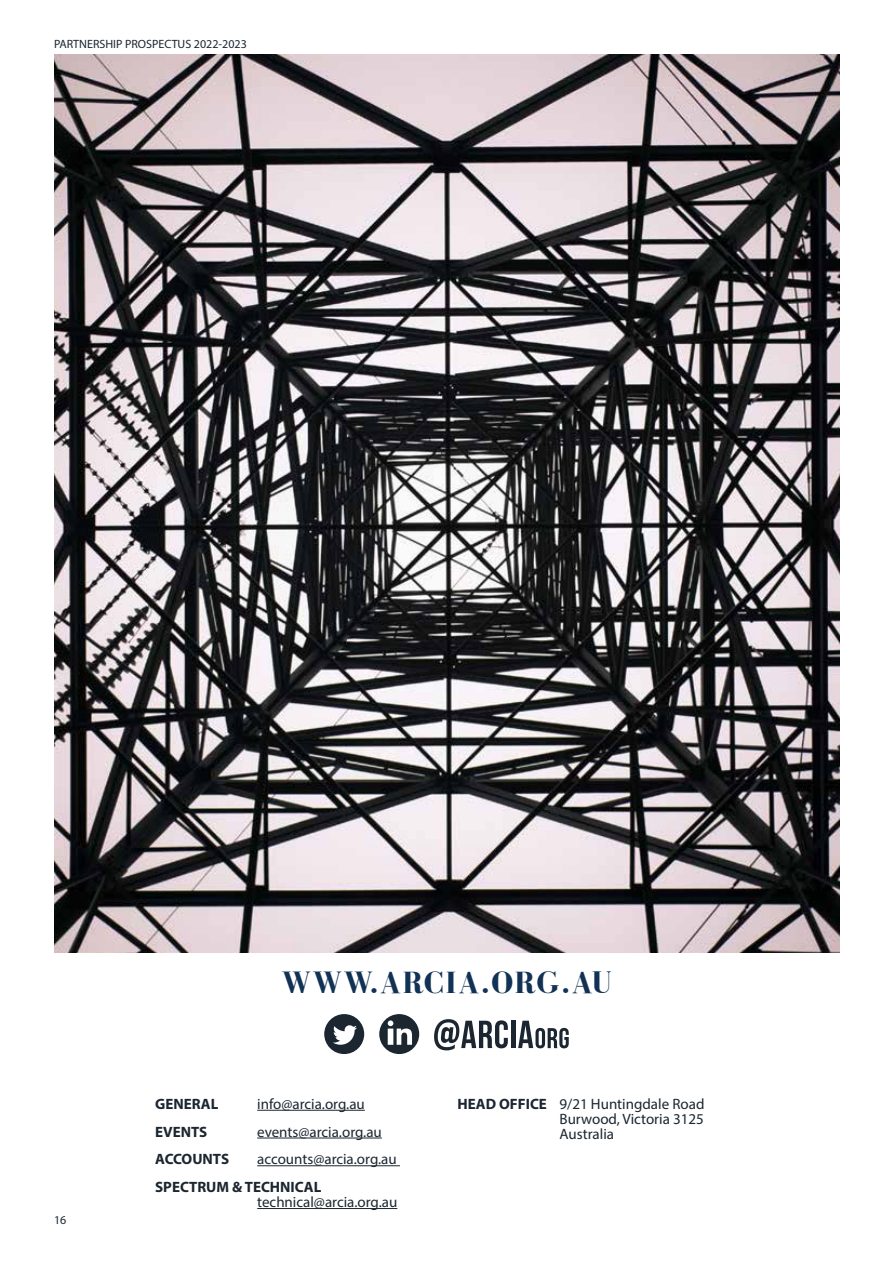
<style>
.page{position:relative;width:893px;height:1263px;background:#fff}
.page>*{position:absolute;margin:0;border:0;box-sizing:border-box;transform-origin:0 0}
.t1{font:700 31.5px "Bodoni FLF";letter-spacing:.05em;color:#113255}
.t2{font:15px/15px "Myriad Pro";color:#1b2630;text-align:justify}
.t3{font:700 15px "Myriad Pro";color:#1b2630}
.t4{font:12px "Myriad Pro";color:#1b2630}
.s1{font-weight:700}
</style>
<div class="page">
<img style="left:55px;top:54px;width:785px;height:899px">
<hr style="left:257px;top:1110px;width:108px;height:1px;background:#1b2630">
<hr style="left:257px;top:1137px;width:125px;height:1px;background:#1b2630">
<hr style="left:257px;top:1165px;width:143px;height:1px;background:#1b2630">
<hr style="left:257px;top:1208px;width:140px;height:1px;background:#1b2630">
<svg style="left:434px;top:1019px;width:74px;height:31px"></svg>
<hr style="left:511px;top:1021px;width:4px;height:27px;background:#1b2630">
<svg style="left:518px;top:1021px;width:51px;height:27px"></svg>
<svg style="left:324px;top:1014px;width:40px;height:40px"></svg>
<svg style="left:379px;top:1014px;width:40px;height:40px"></svg>
<p class="t4" style="left:54px;top:37px;width:194px">PARTNERSHIP PROSPECTUS 2022-2023</p>
<h1 class="t1" style="left:281px;top:965px;width:332px">WWW.ARCIA.ORG.AU</h1>
<p class="t4" style="left:54px;top:1212px;width:14px">16</p>
<p class="t3" style="left:155px;top:1094px;width:65px">GENERAL</p>
<p class="t2" style="left:257px;top:1096px;width:109px">info@arcia.org.au</p>
<p class="t3" style="left:155px;top:1122px;width:54px">EVENTS</p>
<p class="t2" style="left:257px;top:1124px;width:126px">events@arcia.org.au</p>
<p class="t3" style="left:155px;top:1149px;width:75px">ACCOUNTS</p>
<p class="t2" style="left:257px;top:1151px;width:141px">accounts@arcia.org.au</p>
<p class="t3" style="left:155px;top:1177px;width:168px">SPECTRUM &amp; TECHNICAL</p>
<p class="t2" style="left:257px;top:1194px;width:142px">technical@arcia.org.au</p>
<p class="t2" style="left:560px;top:1096px;width:146px;text-indent:-102px"><span class="s1">HEAD OFFICE</span> 9/21 Huntingdale Road Burwood, Victoria 3125<br>Australia</p>
</div>
